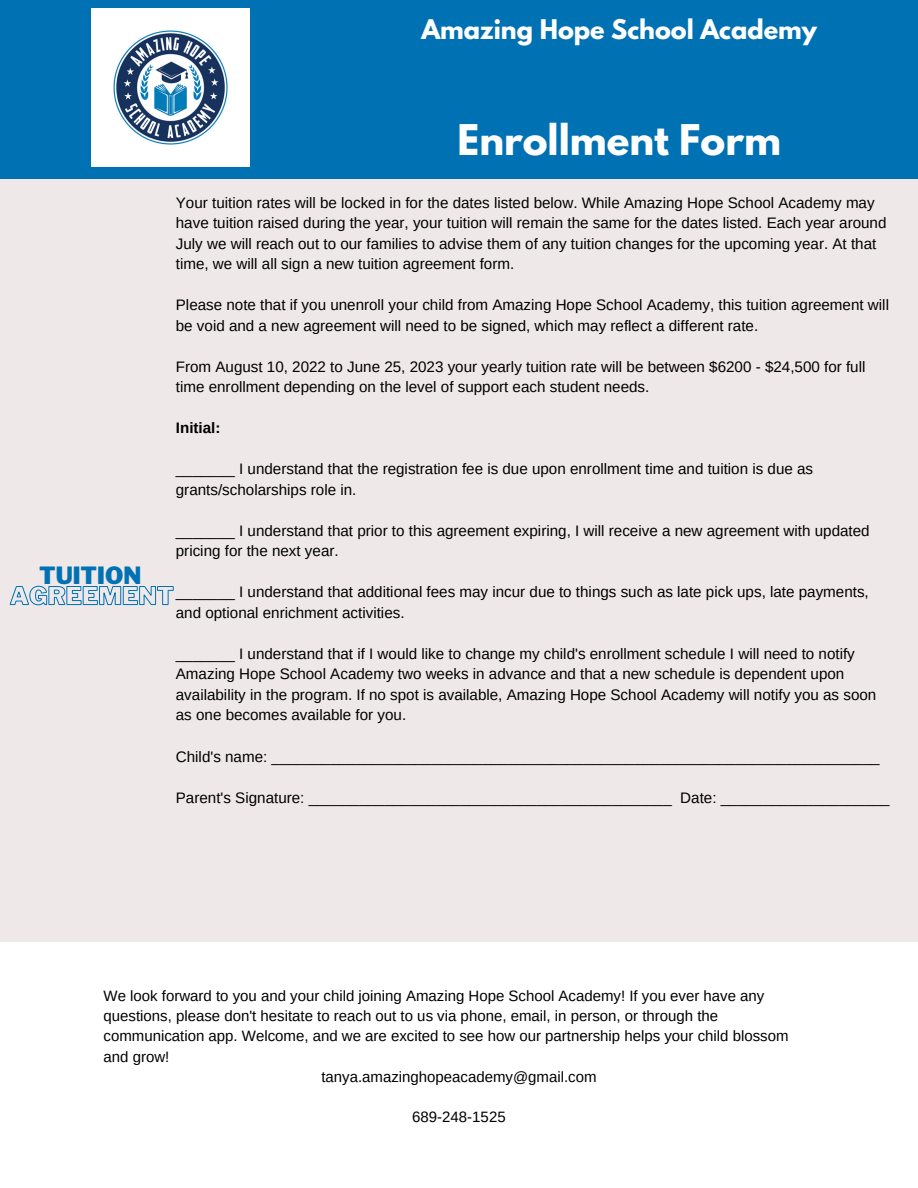
<style>
.page{position:relative;width:918px;height:1188px;background:#fff}
.page>*{position:absolute;margin:0;border:0;box-sizing:border-box;transform-origin:0 0}
.t1{font:700 37.5px "League Spartan";color:#fff}
.t2{font:700 24px "League Spartan";color:#fff}
.t3{font:900 23.55px "Libre Franklin";color:#0072b4}
.t4{font:15.15px/20.5px "Arimo";color:#000}
.t5{font:700 15.15px "Arimo";color:#000}
.t6{font:15px "Arimo";color:#000}
</style>
<div class="page">
<div style="left:0;top:179px;width:918px;height:763px;background:#efe8e8"></div>
<div style="left:0;top:0;width:918px;height:178px;background:#0072b4"></div>
<img style="left:92px;top:9px;width:157px;height:157px">
<svg style="left:9px;top:585px;width:165px;height:21px"></svg>
<h2 class="t2" style="left:421px;top:17px;width:397px">Amazing Hope School Academy</h2>
<h3 class="t3" style="left:39px;top:561px;width:104px">TUITION</h3>
<h1 class="t1" style="left:458px;top:121px;width:325px">Enrollment Form</h1>
<p class="t4" style="left:176px;top:192px;width:712px">Your tuition rates will be locked in for the dates listed below. While Amazing Hope School Academy may have tuition raised during the year, your tuition will remain the same for the dates listed. Each year around July we will reach out to our families to advise them of any tuition changes for the upcoming year. At that time, we will all sign a new tuition agreement form.</p>
<p class="t4" style="left:176px;top:295px;width:715px">Please note that if you unenroll your child from Amazing Hope School Academy, this tuition agreement will be void and a new agreement will need to be signed, which may reflect a different rate.</p>
<p class="t4" style="left:176px;top:356px;width:691px">From August 10, 2022 to June 25, 2023 your yearly tuition rate will be between $6200 - $24,500 for full time enrollment depending on the level of support each student needs.</p>
<p class="t5" style="left:176px;top:420px;width:46px">Initial:</p>
<p class="t4" style="left:176px;top:459px;width:639px">_______ I understand that the registration fee is due upon enrollment time and tuition is due as grants/scholarships role in.</p>
<p class="t4" style="left:176px;top:520px;width:695px">_______ I understand that prior to this agreement expiring, I will receive a new agreement with updated pricing for the next year.</p>
<p class="t4" style="left:176px;top:582px;width:695px">_______ I understand that additional fees may incur due to things such as late pick ups, late payments, and optional enrichment activities.</p>
<p class="t4" style="left:176px;top:643px;width:702px">_______ I understand that if I would like to change my child's enrollment schedule I will need to notify Amazing Hope School Academy two weeks in advance and that a new schedule is dependent upon availability in the program. If no spot is available, Amazing Hope School Academy will notify you as soon as one becomes available for you.</p>
<p class="t4" style="left:176px;top:746px;width:705px">Child's name: ________________________________________________________________________</p>
<p class="t4" style="left:176px;top:787px;width:715px">Parent's Signature: ___________________________________________ Date: ____________________</p>
<p class="t6" style="left:104px;top:987px;width:662px">We look forward to you and your child joining Amazing Hope School Academy! If you ever have any</p>
<p class="t6" style="left:104px;top:1008px;width:616px">questions, please don't hesitate to reach out to us via phone, email, in person, or through the</p>
<p class="t6" style="left:104px;top:1028px;width:687px">communication app. Welcome, and we are excited to see how our partnership helps your child blossom</p>
<p class="t6" style="left:104px;top:1048px;width:67px">and grow!</p>
<p class="t6" style="left:321px;top:1068px;width:277px">tanya.amazinghopeacademy@gmail.com</p>
<p class="t6" style="left:412px;top:1109px;width:95px">689-248-1525</p>
</div>
